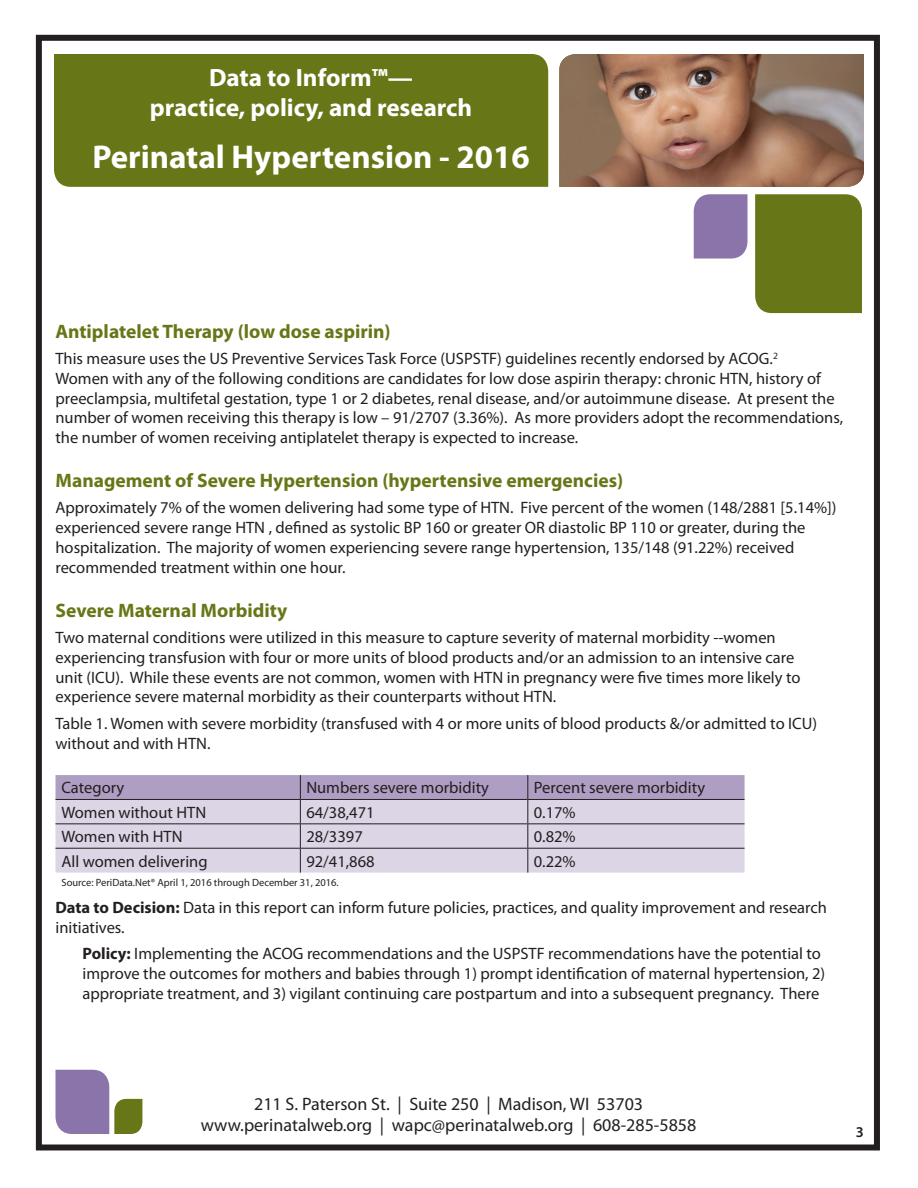
<style>
.page{position:relative;width:918px;height:1188px;background:#fff}
.page>*{position:absolute;margin:0;border:0;box-sizing:border-box;transform-origin:0 0}
.t1{font:700 33px "Myriad Pro";color:#fff}
.t2{font:700 25.05px/30.2px "Myriad Pro";color:#fff;text-align:center}
.t3{font:700 19.5px "Myriad Pro";color:#677717}
.t4{font:18px/21.6px "Myriad Pro";color:#231f20;text-align:center}
.t5{font:16.5px/19.8px "Myriad Pro";color:#231f20}
.t6{font:600 15px "Myriad Pro";color:#231f20}
.t7{font:10.5px "Myriad Pro";color:#231f20}
.s1{font-weight:700}
</style>
<div class="page">
<div style="left:755px;top:194px;width:107px;height:119px;background:#677717"></div>
<img style="left:559px;top:54px;width:305px;height:133px">
<svg style="left:694px;top:194px;width:54px;height:65px;background:#907bae"></svg>
<svg style="left:56px;top:1070px;width:86px;height:64px"></svg>
<div style="left:36px;top:35px;width:844px;height:1115px;border:6px solid #231f20"></div>
<div style="left:54px;top:54px;width:494px;height:133px;background:#677717"></div>
<svg style="left:56px;top:775px;width:689px;height:98px;background:#cac1d7"></svg>
<h2 class="t2" style="left:150px;top:61px;width:324px">Data to Inform™—<br>practice, policy, and research</h2>
<h1 class="t1" style="left:92px;top:135px;width:439px">Perinatal Hypertension - 2016</h1>
<p class="t3" style="left:56px;top:318px;width:337px">Antiplatelet Therapy (low dose aspirin)</p>
<p class="t5" style="left:55px;top:348px;width:789px">This measure uses the US Preventive Services Task Force (USPSTF) guidelines recently endorsed by ACOG.<sup>2<br></sup>Women with any of the following conditions are candidates for low dose aspirin therapy: chronic HTN, history of preeclampsia, multifetal gestation, type 1 or 2 diabetes, renal disease, and/or autoimmune disease. At present the number of women receiving this therapy is low – 91/2707 (3.36%). As more providers adopt the recommendations, the number of women receiving antiplatelet therapy is expected to increase.</p>
<p class="t3" style="left:56px;top:468px;width:569px">Management of Severe Hypertension (hypertensive emergencies)</p>
<p class="t5" style="left:56px;top:498px;width:783px">Approximately 7% of the women delivering had some type of HTN. Five percent of the women (148/2881 [5.14%]) experienced severe range HTN , defined as systolic BP 160 or greater OR diastolic BP 110 or greater, during the hospitalization. The majority of women experiencing severe range hypertension, 135/148 (91.22%) received recommended treatment within one hour.</p>
<p class="t3" style="left:56px;top:597px;width:233px">Severe Maternal Morbidity</p>
<p class="t5" style="left:56px;top:627px;width:747px">Two maternal conditions were utilized in this measure to capture severity of maternal morbidity --women experiencing transfusion with four or more units of blood products and/or an admission to an intensive care unit (ICU). While these events are not common, women with HTN in pregnancy were five times more likely to experience severe maternal morbidity as their counterparts without HTN.</p>
<p class="t5" style="left:56px;top:713px;width:763px">Table 1. Women with severe morbidity (transfused with 4 or more units of blood products &amp;/or admitted to ICU) without and with HTN.</p>
<p class="t5" style="left:62px;top:778px;width:64px">Category</p>
<p class="t5" style="left:306px;top:778px;width:184px">Numbers severe morbidity</p>
<p class="t5" style="left:534px;top:778px;width:173px">Percent severe morbidity</p>
<p class="t5" style="left:62px;top:802px;width:146px">Women without HTN</p>
<p class="t5" style="left:306px;top:802px;width:70px">64/38,471</p>
<p class="t5" style="left:534px;top:802px;width:43px">0.17%</p>
<p class="t5" style="left:62px;top:827px;width:123px">Women with HTN</p>
<p class="t5" style="left:306px;top:827px;width:58px">28/3397</p>
<p class="t5" style="left:534px;top:827px;width:43px">0.82%</p>
<p class="t5" style="left:62px;top:851px;width:148px">All women delivering</p>
<p class="t5" style="left:306px;top:851px;width:70px">92/41,868</p>
<p class="t5" style="left:534px;top:851px;width:43px">0.22%</p>
<p class="t7" style="left:62px;top:876px;width:279px">Source: PeriData.Net® April 1, 2016 through December 31, 2016.</p>
<p class="t5" style="left:56px;top:897px;width:773px"><span class="s1">Data to Decision:</span> Data in this report can inform future policies, practices, and quality improvement and research initiatives.</p>
<p class="t5" style="left:82px;top:944px;width:744px"><span class="s1">Policy:</span> Implementing the ACOG recommendations and the USPSTF recommendations have the potential to improve the outcomes for mothers and babies through 1) prompt identification of maternal hypertension, 2) appropriate treatment, and 3) vigilant continuing care postpartum and into a subsequent pregnancy. There</p>
<p class="t4" style="left:201px;top:1092px;width:497px">211 S. Paterson St. | Suite 250 | Madison, WI 53703 www.perinatalweb.org | wapc@perinatalweb.org | 608-285-5858</p>
<p class="t6" style="left:856px;top:1122px;width:10px">3</p>
</div>
